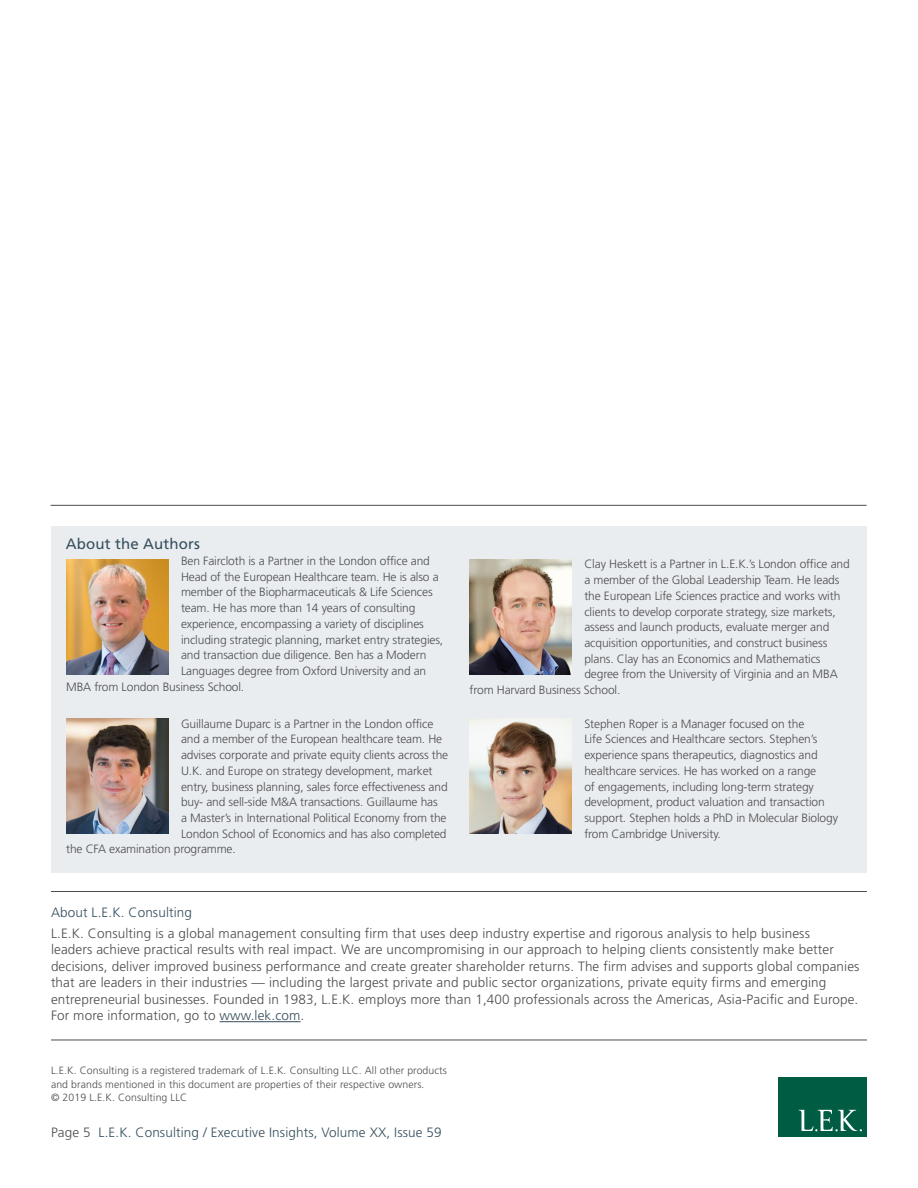
<style>
.page{position:relative;width:918px;height:1188px;background:#fff}
.page>*{position:absolute;margin:0;border:0;box-sizing:border-box;transform-origin:0 0}
.t1{font:15px "Frutiger";letter-spacing:.01em;color:#354e5c}
.t2{font:300 13.5px/16.5px "Frutiger";letter-spacing:.01em;color:#4d4d4f}
.t3{font:300 13.5px "Frutiger";letter-spacing:.01em;color:#354e5c}
.t4{font:300 12px/15.8px "Frutiger";letter-spacing:-.01em;color:#4d4d4f}
.t5{font:300 10.5px/13.5px "Frutiger";letter-spacing:.01em;color:#4d4d4f}
.s1{color:#354e5c}
.s2{color:#4d4d4f}
</style>
<div class="page">
<hr style="left:51px;top:891px;width:816px;height:1px;background:#4d4d4f">
<hr style="left:51px;top:1040px;width:816px;height:1px;background:#4d4d4f">
<hr style="left:220px;top:1021px;width:81px;height:1px;background:#354e5c">
<div style="left:778px;top:1078px;width:89px;height:59px;background:#005c42"></div>
<svg style="left:799px;top:1110px;width:63px;height:22px"></svg>
<div style="left:51px;top:526px;width:816px;height:346px;background:#eaedf0"></div>
<img style="left:66px;top:719px;width:102px;height:114px">
<img style="left:470px;top:720px;width:102px;height:113px">
<img style="left:470px;top:559px;width:102px;height:115px">
<img style="left:66px;top:559px;width:102px;height:115px">
<hr style="left:51px;top:505px;width:816px;height:1px;background:#4d4d4f">
<p class="t1" style="left:66px;top:535px;width:136px">About the Authors</p>
<p class="t4" style="left:181px;top:553px;width:250px">Ben Faircloth is a Partner in the London office and</p>
<p class="t4" style="left:181px;top:569px;width:259px">Head of the European Healthcare team. He is also a</p>
<p class="t4" style="left:181px;top:585px;width:253px">member of the Biopharmaceuticals &amp; Life Sciences</p>
<p class="t4" style="left:181px;top:600px;width:236px">team. He has more than 14 years of consulting</p>
<p class="t4" style="left:181px;top:616px;width:244px">experience, encompassing a variety of disciplines</p>
<p class="t4" style="left:181px;top:632px;width:264px">including strategic planning, market entry strategies,</p>
<p class="t4" style="left:181px;top:648px;width:247px">and transaction due diligence. Ben has a Modern</p>
<p class="t4" style="left:181px;top:663px;width:247px">Languages degree from Oxford University and an</p>
<p class="t4" style="left:66px;top:679px;width:180px">MBA from London Business School.</p>
<p class="t4" style="left:181px;top:716px;width:254px">Guillaume Duparc is a Partner in the London office</p>
<p class="t4" style="left:181px;top:731px;width:263px">and a member of the European healthcare team. He</p>
<p class="t4" style="left:181px;top:747px;width:269px">advises corporate and private equity clients across the</p>
<p class="t4" style="left:181px;top:763px;width:253px">U.K. and Europe on strategy development, market</p>
<p class="t4" style="left:181px;top:779px;width:268px">entry, business planning, sales force effectiveness and</p>
<p class="t4" style="left:181px;top:794px;width:258px">buy- and sell-side M&amp;A transactions. Guillaume has</p>
<p class="t4" style="left:181px;top:810px;width:267px">a Master’s in International Political Economy from the</p>
<p class="t4" style="left:181px;top:826px;width:267px">London School of Economics and has also completed</p>
<p class="t4" style="left:66px;top:842px;width:171px">the CFA examination programme.</p>
<p class="t4" style="left:584px;top:556px;width:267px">Clay Heskett is a Partner in L.E.K.’s London office and</p>
<p class="t4" style="left:584px;top:572px;width:257px">a member of the Global Leadership Team. He leads</p>
<p class="t4" style="left:584px;top:588px;width:257px">the European Life Sciences practice and works with</p>
<p class="t4" style="left:584px;top:604px;width:253px">clients to develop corporate strategy, size markets,</p>
<p class="t4" style="left:584px;top:619px;width:246px">assess and launch products, evaluate merger and</p>
<p class="t4" style="left:584px;top:635px;width:244px">acquisition opportunities, and construct business</p>
<p class="t4" style="left:584px;top:651px;width:238px">plans. Clay has an Economics and Mathematics</p>
<p class="t4" style="left:584px;top:667px;width:255px">degree from the University of Virginia and an MBA</p>
<p class="t4" style="left:470px;top:682px;width:152px">from Harvard Business School.</p>
<p class="t4" style="left:584px;top:716px;width:255px">Stephen Roper is a Manager focused on the<br>Life Sciences and Healthcare sectors. Stephen’s experience spans therapeutics, diagnostics and healthcare services. He has worked on a range<br>of engagements, including long-term strategy development, product valuation and transaction support. Stephen holds a PhD in Molecular Biology from Cambridge University.</p>
<p class="t3" style="left:51px;top:905px;width:143px">About L.E.K. Consulting</p>
<p class="t2" style="left:51px;top:925px;width:810px">L.E.K. Consulting is a global management consulting firm that uses deep industry expertise and rigorous analysis to help business<br>leaders achieve practical results with real impact. We are uncompromising in our approach to helping clients consistently make better decisions, deliver improved business performance and create greater shareholder returns. The firm advises and supports global companies that are leaders in their industries — including the largest private and public sector organizations, private equity firms and emerging entrepreneurial businesses. Founded in 1983, L.E.K. employs more than 1,400 professionals across the Americas, Asia-Pacific and Europe.<br>For more information, go to <span class="s1">www.lek.com</span>.</p>
<p class="t5" style="left:51px;top:1064px;width:397px">L.E.K. Consulting is a registered trademark of L.E.K. Consulting LLC. All other products and brands mentioned in this document are properties of their respective owners.<br>© 2019 L.E.K. Consulting LLC</p>
<p class="t3" style="left:51px;top:1125px;width:392px"><span class="s2">Page 5</span> L.E.K. Consulting / Executive Insights, Volume XX, Issue 59</p>
</div>
